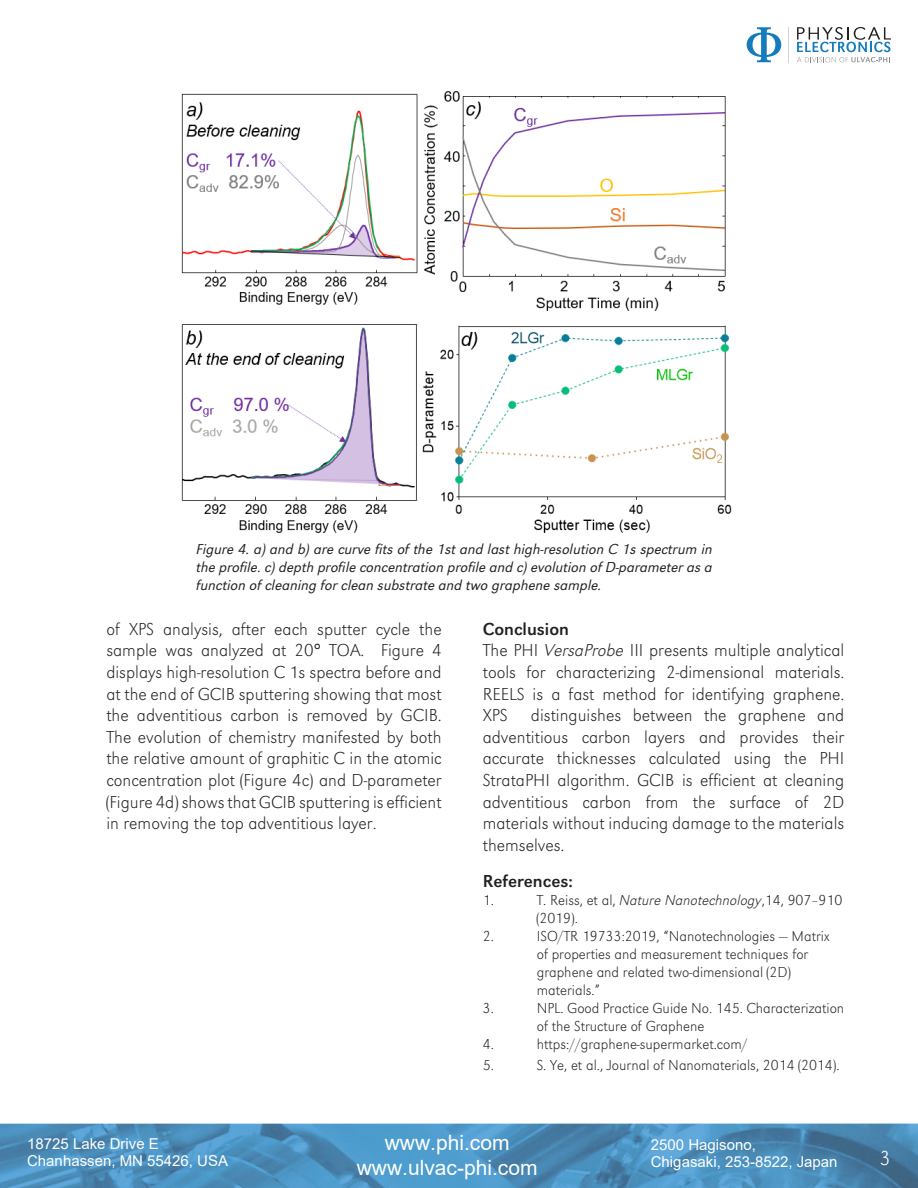
<style>
.page{position:relative;width:918px;height:1188px;background:#fff}
.page>*{position:absolute;margin:0;border:0;box-sizing:border-box;transform-origin:0 0}
.t1{font:21px/25.2px "Arial";color:#fff;text-align:center}
.t2{font:300 expanded 21px "URW Grotesk T";color:#fff}
.t3{font:300 expanded 18px/21.6px "URW Grotesk T";color:#231f20;text-align:justify}
.t4{font:18px "URW Grotesk T";color:#231f20}
.t5{font:300 expanded 15px "URW Grotesk T";color:#231f20}
.t6{font:italic 300 15px/18px "URW Grotesk T";color:#231f20;text-align:justify}
.t7{font:15px/17px "Arial";color:#fff}
.s1{font-style:italic}
</style>
<div class="page">
<img style="left:0;top:1124px;width:918px;height:64px">
<svg style="left:747px;top:27px;width:34px;height:35px"></svg>
<hr style="left:788px;top:27px;width:1px;height:35px;background:#d1d2d4">
<svg style="left:797px;top:27px;width:94px;height:35px"></svg>
<img style="left:181px;top:91px;width:551px;height:442px">
<p class="t6" style="left:197px;top:540px;width:518px">Figure 4. a) and b) are curve fits of the 1st and last high-resolution C 1s spectrum in the profile. c) depth profile concentration profile and c) evolution of D-parameter as a function of cleaning for clean substrate and two graphene sample.</p>
<p class="t3" style="left:106px;top:618px;width:337px">of XPS analysis, after each sputter cycle the sample was analyzed at 20° TOA. Figure 4 displays high-resolution C 1s spectra before and at the end of GCIB sputtering showing that most the adventitious carbon is removed by GCIB.<br>The evolution of chemistry manifested by both the relative amount of graphitic C in the atomic concentration plot (Figure 4c) and D-parameter (Figure 4d) shows that GCIB sputtering is efficient in removing the top adventitious layer.</p>
<p class="t4" style="left:483px;top:619px;width:88px">Conclusion</p>
<p class="t3" style="left:483px;top:640px;width:363px">The PHI <span class="s1">VersaProbe</span> III presents multiple analytical tools for characterizing 2-dimensional materials.<br>REELS is a fast method for identifying graphene.<br>XPS</p>
<p class="t3" style="left:483px;top:704px;width:363px;text-indent:48px">distinguishes between the graphene and adventitious carbon layers and provides their accurate thicknesses calculated using the PHI StrataPHI algorithm. GCIB is efficient at cleaning adventitious carbon from the surface of 2D materials without inducing damage to the materials themselves.</p>
<p class="t4" style="left:483px;top:871px;width:92px">References:</p>
<p class="t5" style="left:483px;top:891px;width:13px">1.</p>
<p class="t5" style="left:537px;top:891px;width:307px">T. Reiss, et al, <span class="s1">Nature Nanotechnology</span>,14, 907–910</p>
<p class="t5" style="left:537px;top:909px;width:43px">(2019).</p>
<p class="t5" style="left:483px;top:927px;width:13px">2.</p>
<p class="t5" style="left:537px;top:927px;width:294px">ISO/TR 19733:2019, “Nanotechnologies — Matrix</p>
<p class="t5" style="left:537px;top:945px;width:273px">of properties and measurement techniques for</p>
<p class="t5" style="left:537px;top:963px;width:256px">graphene and related two-dimensional (2D)</p>
<p class="t5" style="left:537px;top:981px;width:65px">materials.”</p>
<p class="t5" style="left:483px;top:999px;width:13px">3.</p>
<p class="t5" style="left:537px;top:999px;width:309px">NPL. Good Practice Guide No. 145. Characterization</p>
<p class="t5" style="left:537px;top:1017px;width:169px">of the Structure of Graphene</p>
<p class="t5" style="left:483px;top:1035px;width:13px">4.</p>
<p class="t5" style="left:537px;top:1035px;width:212px">https://graphene-supermarket.com/</p>
<p class="t5" style="left:483px;top:1057px;width:13px">5.</p>
<p class="t5" style="left:537px;top:1057px;width:305px">S. Ye, et al., Journal of Nanomaterials, 2014 (2014).</p>
<p class="t7" style="left:27px;top:1135px;width:202px">18725 Lake Drive E<br>Chanhassen, MN 55426, USA</p>
<p class="t1" style="left:357px;top:1130px;width:182px">www.phi.com www.ulvac-phi.com</p>
<p class="t7" style="left:651px;top:1136px;width:188px">2500 Hagisono,<br>Chigasaki, 253-8522, Japan</p>
<p class="t2" style="left:880px;top:1146px;width:13px">3</p>
</div>
